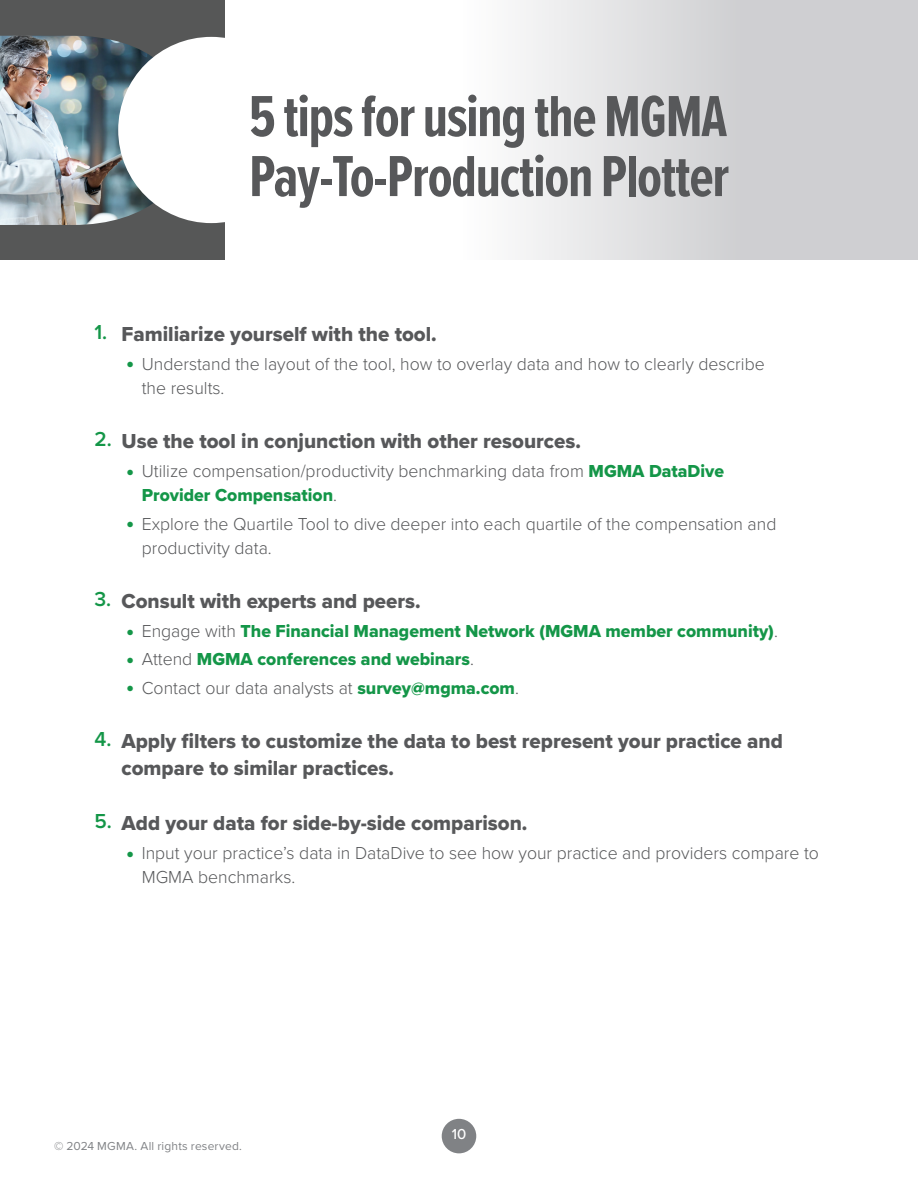
<style>
.page{position:relative;width:918px;height:1188px;background:#fff}
.page>*{position:absolute;margin:0;border:0;box-sizing:border-box;transform-origin:0 0}
.t1{font:700 60px/60px "Proxima Nova Ex Cn";letter-spacing:-.02em;color:#57585a}
.t2{font:21px/27px "Proxima Nova Extrabld";color:#57585a}
.t3{font:300 18px/24px "Proxima Nova";color:#57585a}
.t4{font:18px "Proxima Nova Extrabld";color:#149648}
.t5{font:500 15px "Proxima Nova";color:#fff}
.t6{font:12px "Proxima Nova";letter-spacing:.015em;color:#808285}
.s1{font-family:"Proxima Nova";font-weight:600;color:#149648}
.s2{font-size:27px;color:#149648}
.s3{font-family:"Proxima Nova Extrabld";font-weight:400;color:#149648}
.s4{font-family:"Proxima Nova";font-weight:300;color:#57585a}
.s5{font-family:"Proxima Nova";font-weight:300;font-size:27px}
</style>
<div class="page">
<div style="left:442px;top:1119px;width:34px;height:34px;background:#808285;border-radius:50%"></div>
<div style="left:177px;top:0;width:741px;height:259px;background:linear-gradient(to right,#fff,#c7c7ca)"></div>
<div style="left:0;top:0;width:225px;height:259px;background:#565757"></div>
<img style="left:0;top:36px;width:161px;height:189px">
<div style="left:118px;top:37px;width:186px;height:186px;background:#fff;border-radius:50%"></div>
<h1 class="t1" style="left:249px;top:85px;width:482px">5 tips for using the MGMA<br>Pay-To-Production Plotter</h1>
<p class="t2" style="left:94px;top:320px;width:344px"><span class="s1">1.</span> Familiarize yourself with the tool.</p>
<p class="t3" style="left:142px;top:351px;width:624px;text-indent:-16px"><span class="s2">•</span> Understand the layout of the tool, how to overlay data and how to clearly describe the results.</p>
<p class="t2" style="left:94px;top:427px;width:488px"><span class="s1">2.</span> Use the tool in conjunction with other resources.</p>
<p class="t3" style="left:126px;top:458px;width:600px"><span class="s2">•</span> Utilize compensation/productivity benchmarking data from <span class="s3">MGMA DataDive</span></p>
<p class="t4" style="left:142px;top:482px;width:197px">Provider Compensation<span class="s4">.</span></p>
<p class="t3" style="left:142px;top:511px;width:636px;text-indent:-16px"><span class="s2">•</span> Explore the Quartile Tool to dive deeper into each quartile of the compensation and productivity data.</p>
<p class="t2" style="left:94px;top:587px;width:328px"><span class="s1">3.</span> Consult with experts and peers.</p>
<p class="t4" style="left:126px;top:618px;width:654px"><span class="s5">•</span> <span class="s4">Engage with</span> The Financial Management Network (MGMA member community)<span class="s4">.</span></p>
<p class="t4" style="left:126px;top:646px;width:350px"><span class="s5">•</span> <span class="s4">Attend</span> MGMA conferences and webinars<span class="s4">.</span></p>
<p class="t3" style="left:126px;top:675px;width:395px"><span class="s2">•</span> Contact our data analysts at <span class="s3">survey@mgma.com</span>.</p>
<p class="t2" style="left:122px;top:727px;width:663px;text-indent:-27px"><span class="s1">4.</span> Apply filters to customize the data to best represent your practice and compare to similar practices.</p>
<p class="t2" style="left:94px;top:809px;width:435px"><span class="s1">5.</span> Add your data for side-by-side comparison.</p>
<p class="t3" style="left:142px;top:840px;width:679px;text-indent:-16px"><span class="s2">•</span> Input your practice’s data in DataDive to see how your practice and providers compare to<br>MGMA benchmarks.</p>
<p class="t6" style="left:54px;top:1137px;width:190px">© 2024 MGMA. All rights reserved.</p>
<p class="t5" style="left:452px;top:1123px;width:16px">10</p>
</div>
